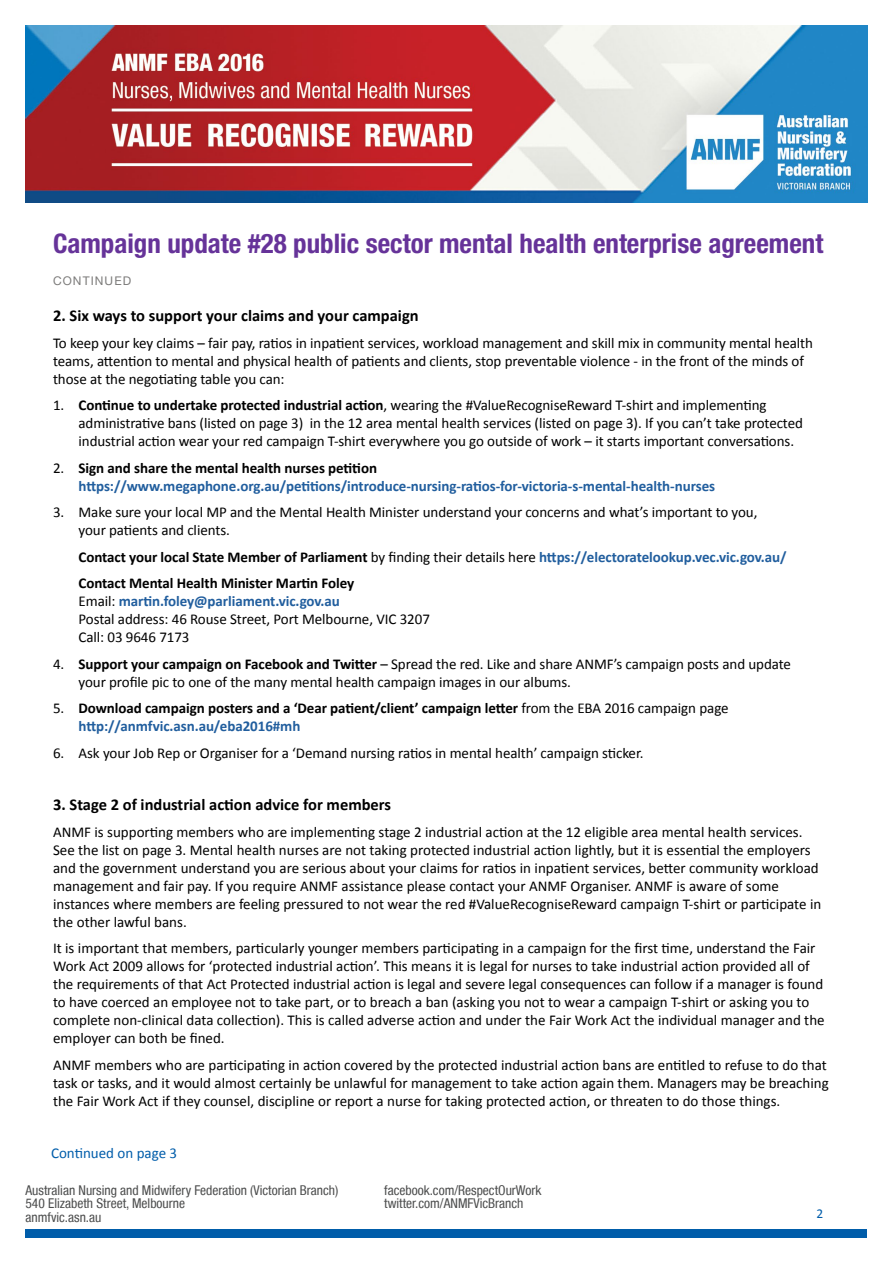
<style>
.page{position:relative;width:893px;height:1263px;background:#fff}
.page>*{position:absolute;margin:0;border:0;box-sizing:border-box;transform-origin:0 0}
.t1{font:700 condensed 27px "Helvetica Neue LT Std";color:#639}
.t2{font:700 16.5px "Calibri";color:#000}
.t3{font:15px/18px "Calibri";letter-spacing:-.005em;color:#000}
.t4{font:700 15px/26.5px "Calibri";letter-spacing:-.005em;color:#000}
.t5{font:700 15px/18px "Calibri";letter-spacing:-.005em;color:#215e9e}
.t6{font:15px "Calibri";color:#005daa}
.t7{font:condensed 13.5px/13.5px "Helvetica Neue LT";color:#4c4d4d}
.t8{font:13.5px "Calibri";color:#005daa}
.t9{font:12px "Helvetica Neue LT Std";letter-spacing:.09em;color:#7d7c7b}
.s1{font-weight:700}
.s2{font-weight:400;color:#000}
.s3{color:#000}
.s4{font-weight:400}
.s5{color:#215e9e}
.s6{font-weight:700;color:#215e9e}
</style>
<div class="page">
<div style="left:26px;top:1229px;width:841px;height:8px;background:#005daa"></div>
<img style="left:26px;top:26px;width:841px;height:176px">
<h1 class="t1" style="left:53px;top:227px;width:772px">Campaign update #28 public sector mental health enterprise agreement</h1>
<p class="t9" style="left:53px;top:273px;width:80px">CONTINUED</p>
<p class="t2" style="left:53px;top:305px;width:367px">2. Six ways to support your claims and your campaign</p>
<p class="t3" style="left:53px;top:334px;width:761px">To keep your key claims – fair pay, ratios in inpatient services, workload management and skill mix in community mental health teams, attention to mental and physical health of patients and clients, stop preventable violence - in the front of the minds of those at the negotiating table you can:</p>
<p class="t3" style="left:79px;top:396px;width:726px;text-indent:-26px">1. <span class="s1">Continue to undertake protected industrial action</span>, wearing the #ValueRecogniseReward T-shirt and implementing administrative bans (listed on page 3) in the 12 area mental health services (listed on page 3). If you can’t take protected industrial action wear your red campaign T-shirt everywhere you go outside of work – it starts important conversations.</p>
<p class="t5" style="left:79px;top:459px;width:638px;text-indent:-26px"><span class="s2">2.</span> <span class="s3">Sign and share the mental health nurses petition </span>https://www.megaphone.org.au/petitions/introduce-nursing-ratios-for-victoria-s-mental-health-nurses</p>
<p class="t3" style="left:79px;top:503px;width:680px;text-indent:-26px">3. Make sure your local MP and the Mental Health Minister understand your concerns and what’s important to you, your patients and clients.</p>
<p class="t4" style="left:79px;top:544px;width:709px">Contact your local State Member of Parliament <span class="s4">by finding their details here</span> <span class="s5">https://electoratelookup.vec.vic.gov.au/<br></span>Contact Mental Health Minister Martin Foley</p>
<p class="t3" style="left:79px;top:592px;width:353px">Email: <span class="s6">martin.foley@parliament.vic.gov.au<br></span>Postal address: 46 Rouse Street, Port Melbourne, VIC 3207<br>Call: 03 9646 7173</p>
<p class="t3" style="left:79px;top:655px;width:714px;text-indent:-26px">4. <span class="s1">Support your campaign on Facebook and Twitter</span> – Spread the red. Like and share ANMF’s campaign posts and update your profile pic to one of the many mental health campaign images in our albums.</p>
<p class="t4" style="left:79px;top:699px;width:652px;line-height:18px;text-indent:-26px"><span class="s4">5.</span> Download campaign posters and a ‘Dear patient/client’ campaign letter <span class="s4">from the EBA 2016 campaign page </span><span class="s5">http://anmfvic.asn.au/eba2016#mh</span></p>
<p class="t3" style="left:53px;top:744px;width:592px">6. Ask your Job Rep or Organiser for a ‘Demand nursing ratios in mental health’ campaign sticker.</p>
<p class="t2" style="left:53px;top:794px;width:340px">3. Stage 2 of industrial action advice for members</p>
<p class="t3" style="left:53px;top:822px;width:770px">ANMF is supporting members who are implementing stage 2 industrial action at the 12 eligible area mental health services.<br>See the list on page 3. Mental health nurses are not taking protected industrial action lightly, but it is essential the employers and the government understand you are serious about your claims for ratios in inpatient services, better community workload management and fair pay. If you require ANMF assistance please contact your ANMF Organiser. ANMF is aware of some instances where members are feeling pressured to not wear the red #ValueRecogniseReward campaign T-shirt or participate in the other lawful bans.</p>
<p class="t3" style="left:53px;top:939px;width:773px">It is important that members, particularly younger members participating in a campaign for the first time, understand the Fair Work Act 2009 allows for ‘protected industrial action’. This means it is legal for nurses to take industrial action provided all of the requirements of that Act Protected industrial action is legal and severe legal consequences can follow if a manager is found to have coerced an employee not to take part, or to breach a ban (asking you not to wear a campaign T-shirt or asking you to complete non-clinical data collection). This is called adverse action and under the Fair Work Act the individual manager and the employer can both be fined.</p>
<p class="t3" style="left:53px;top:1055px;width:777px">ANMF members who are participating in action covered by the protected industrial action bans are entitled to refuse to do that task or tasks, and it would almost certainly be unlawful for management to take action again them. Managers may be breaching the Fair Work Act if they counsel, discipline or report a nurse for taking protected action, or threaten to do those things.</p>
<p class="t6" style="left:51px;top:1143px;width:128px">Continued on page 3</p>
<p class="t7" style="left:26px;top:1183px;width:314px">Australian Nursing and Midwifery Federation (Victorian Branch)<br>540 Elizabeth Street, Melbourne<br>anmfvic.asn.au</p>
<p class="t7" style="left:384px;top:1183px;width:159px">facebook.com/RespectOurWork twitter.com/ANMFVicBranch</p>
<p class="t8" style="left:816px;top:1205px;width:8px">2</p>
</div>
